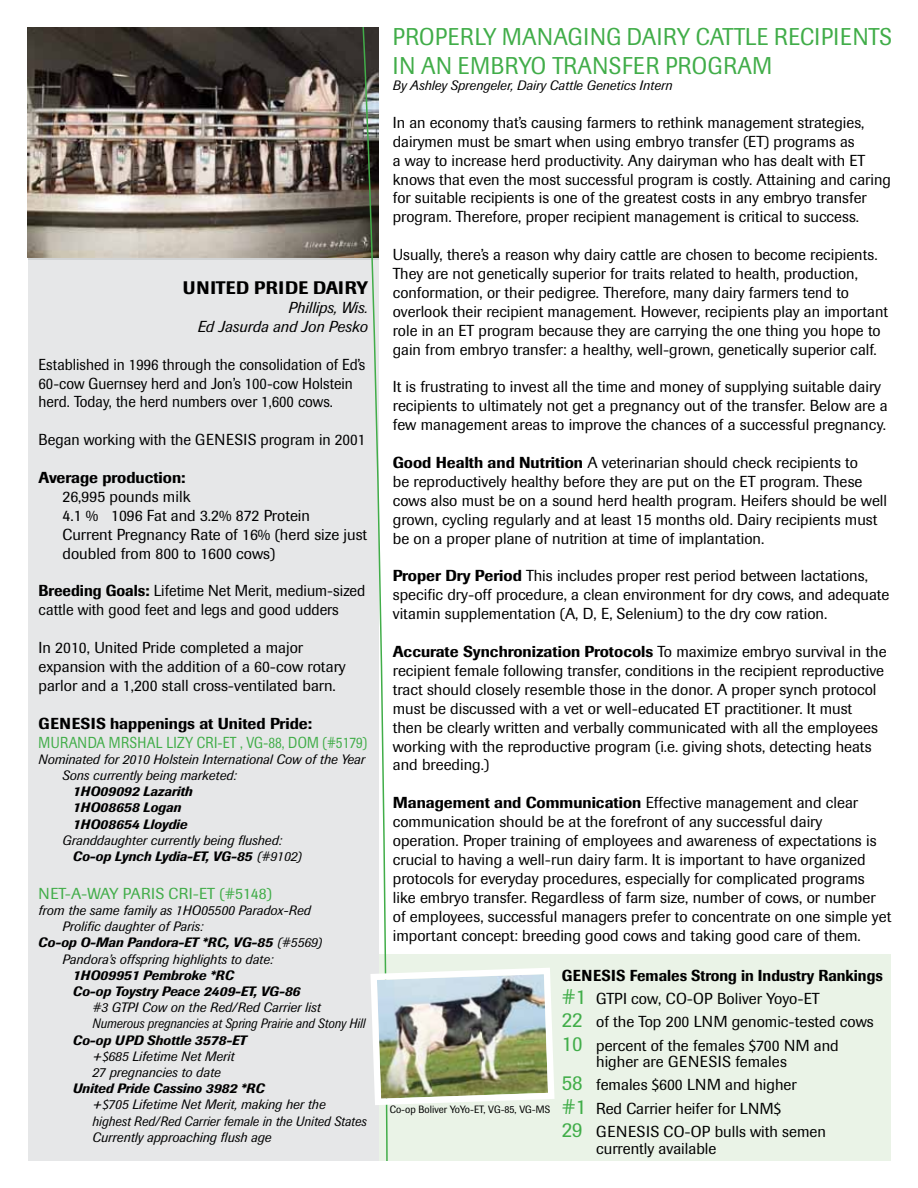
<style>
.page{position:relative;width:918px;height:1188px;background:#fff}
.page>*{position:absolute;margin:0;border:0;box-sizing:border-box;transform-origin:0 0}
.t1{font:24px "Imago";letter-spacing:.02em;color:#41ad49;scale:.93 1}
.t2{font:500 18px "Imago";letter-spacing:.03em;color:#000}
.t3{font:15.75px/18.9px "Imago";color:#000}
.t4{font:15.75px/18.9px "Imago";color:#000;scale:.94 1}
.t5{font:15.75px/18.9px "Imago";color:#000;scale:.96 1}
.t6{font:500 15.75px "Imago";color:#000}
.t7{font:15.75px "Imago";letter-spacing:.02em;color:#41ad49;scale:.85 1}
.t8{font:italic 15.75px/18.9px "Imago";color:#000;text-align:right}
.t9{font:15.75px "Imago";color:#41ad49}
.t10{font:500 15.75px "Imago";color:#000;scale:.95 1}
.t11{font:italic 13.5px/16.2px "Imago";color:#000}
.t12{font:italic 500 13.5px/16.2px "Imago";color:#000}
.t13{font:10.5px "Imago";color:#000;scale:.95 1}
.s1{font-weight:500}
.s2{font-weight:400}
.s3{font-size:21px;color:#41ad49}
</style>
<div class="page">
<div style="left:379px;top:955px;width:512px;height:206px;background:#eaf3e7"></div>
<img style="left:28px;top:27px;width:334px;height:230px">
<div style="left:28px;top:260px;width:351px;height:901px;background:#e6e7e8"></div>
<svg style="left:362px;top:27px;width:196px;height:1134px"></svg>
<p class="t2" style="left:183px;top:277px;width:187px">United Pride Dairy</p>
<p class="t8" style="left:198px;top:298px;width:172px">Phillips, Wis.<br>Ed Jasurda and Jon Pesko</p>
<p class="t4" style="left:39px;top:355px;width:349px">Established in 1996 through the consolidation of Ed’s<br>60-cow Guernsey herd and Jon’s 100-cow Holstein herd. Today, the herd numbers over 1,600 cows.</p>
<p class="t3" style="left:39px;top:430px;width:328px">Began working with the GENESIS program in 2001</p>
<p class="t6" style="left:39px;top:468px;width:148px">Average production:</p>
<p class="t3" style="left:63px;top:487px;width:306px">26,995 pounds milk<br>4.1 % 1096 Fat and 3.2% 872 Protein<br>Current Pregnancy Rate of 16% (herd size just doubled from 800 to 1600 cows)</p>
<p class="t5" style="left:39px;top:581px;width:342px"><span class="s1">Breeding Goals:</span> Lifetime Net Merit, medium-sized cattle with good feet and legs and good udders</p>
<p class="t3" style="left:39px;top:638px;width:309px">In 2010, United Pride completed a major expansion with the addition of a 60-cow rotary parlor and a 1,200 stall cross-ventilated barn.</p>
<p class="t6" style="left:39px;top:714px;width:22px">GENESIS</p>
<p class="t6" style="left:110px;top:714px;width:203px">happenings at United Pride:</p>
<p class="t7" style="left:39px;top:733px;width:388px">Muran da Mrshal Lizy CRI-ET , VG-88, DOM (#5179)</p>
<p class="t11" style="left:63px;top:751px;width:304px;text-indent:-24px">Nominated for 2010 Holstein International Cow of the Year<br>Sons currently being marketed:</p>
<p class="t12" style="left:73px;top:783px;width:121px">1HO09092 Lazarith<br>1HO08658 Logan<br>1HO08654 Lloydie</p>
<p class="t11" style="left:73px;top:832px;width:231px;text-indent:-11px">Granddaughter currently being flushed:<br><span class="s1">Co-op Lynch Lydia-ET, VG-85</span> (#9102)</p>
<p class="t9" style="left:39px;top:884px;width:235px">Net-A-Way Paris CRI -ET (#5148)</p>
<p class="t11" style="left:39px;top:902px;width:274px">from the same family as 1HO05500 Paradox-Red</p>
<p class="t11" style="left:63px;top:918px;width:142px">Prolific daughter of Paris:</p>
<p class="t12" style="left:39px;top:935px;width:286px">Co-op O-Man Pandora-ET *RC, VG-85 <span class="s2">(#5569)</span></p>
<p class="t11" style="left:63px;top:951px;width:213px">Pandora’s offspring highlights to date:</p>
<p class="t12" style="left:73px;top:967px;width:229px">1HO09951 Pembroke *RC<br>Co-op Toystry Peace 2409-ET, VG-86</p>
<p class="t11" style="left:93px;top:999px;width:274px">#3 GTPI Cow on the Red/Red Carrier list<br>Numerous pregnancies at Spring Prairie and Stony Hill</p>
<p class="t12" style="left:73px;top:1032px;width:175px">Co-op UPD Shottle 3578-ET</p>
<p class="t11" style="left:93px;top:1048px;width:144px">+$685 Lifetime Net Merit<br>27 pregnancies to date</p>
<p class="t12" style="left:73px;top:1080px;width:194px">United Pride Cassino 3982 *RC</p>
<p class="t11" style="left:93px;top:1097px;width:276px">+$705 Lifetime Net Merit, making her the highest Red/Red Carrier female in the United States<br>Currently approaching flush age</p>
<h1 class="t1" style="left:393px;top:23px;width:227px">Properly ManagingD</h1>
<h1 class="t1" style="left:642px;top:23px;width:270px">airy Cattle Recipients</h1>
<h1 class="t1" style="left:393px;top:51px;width:62px">in anEmb</h1>
<h1 class="t1" style="left:505px;top:51px;width:285px">ryoTran sfer Prog ram</h1>
<p class="t11" style="left:393px;top:77px;width:281px">By Ashley Sprengeler, Dairy Cattle Genetics Intern</p>
<p class="t3" style="left:393px;top:113px;width:500px">In an economy that’s causing farmers to rethink management strategies, dairymen must be smart when using embryo transfer (ET) programs as<br>a way to increase herd productivity. Any dairyman who has dealt with ET knows that even the most successful program is costly. Attaining and caring for suitable recipients is one of the greatest costs in any embryo transfer program. Therefore, proper recipient management is critical to success.</p>
<p class="t3" style="left:393px;top:245px;width:497px">Usually, there’s a reason why dairy cattle are chosen to become recipients.<br>They are not genetically superior for traits related to health, production, conformation, or their pedigree. Therefore, many dairy farmers tend to overlook their recipient management. However, recipients play an important role in an ET program because they are carrying the one thing you hope to gain from embryo transfer: a healthy, well-grown, genetically superior calf.</p>
<p class="t3" style="left:393px;top:377px;width:496px">It is frustrating to invest all the time and money of supplying suitable dairy recipients to ultimately not get a pregnancy out of the transfer. Below are a few management areas to improve the chances of a successful pregnancy.</p>
<p class="t3" style="left:393px;top:453px;width:496px"><span class="s1">Good Health and Nutrition</span> A veterinarian should check recipients to<br>be reproductively healthy before they are put on the ET program. These cows also must be on a sound herd health program. Heifers should be well grown, cycling regularly and at least 15 months old. Dairy recipients must be on a proper plane of nutrition at time of implantation.</p>
<p class="t3" style="left:393px;top:566px;width:498px"><span class="s1">Proper Dry Period</span> This includes proper rest period between lactations, specific dry-off procedure, a clean environment for dry cows, and adequate vitamin supplementation (A, D, E, Selenium) to the dry cow ration.</p>
<p class="t3" style="left:393px;top:642px;width:495px"><span class="s1">Accurate Synchronization Protocols</span> To maximize embryo survival in the recipient female following transfer, conditions in the recipient reproductive tract should closely resemble those in the donor. A proper synch protocol must be discussed with a vet or well-educated ET practitioner. It must<br>then be clearly written and verbally communicated with all the employees working with the reproductive program (i.e. giving shots, detecting heats and breeding.)</p>
<p class="t3" style="left:393px;top:793px;width:500px"><span class="s1">Management and Communication</span> Effective management and clear communication should be at the forefront of any successful dairy operation. Proper training of employees and awareness of expectations is crucial to having a well-run dairy farm. It is important to have organized protocols for everyday procedures, especially for complicated programs like embryo transfer. Regardless of farm size, number of cows, or number of employees, successful managers prefer to concentrate on one simple yet important concept: breeding good cows and taking good care of them.</p>
<p class="t10" style="left:562px;top:966px;width:22px">GENESIS</p>
<p class="t3" style="left:562px;top:964px;width:323px;line-height:23.2px;text-indent:68px"><span class="s1">Females Strong in Industry Rankings </span><span class="s3">#1</span> GTPI cow, CO-OP Boliver Yoyo-ET<br><span class="s3">22</span> of the Top 200 LNM genomic-tested cows <span class="s3">10</span> percent of the females $700 NM and</p>
<p class="t3" style="left:562px;top:1050px;width:266px;line-height:23.2px;text-indent:34px">higher are GENESIS females<br><span class="s3">58</span> females $600 LNM and higher<br><span class="s3">#1</span> Red Carrier heifer for LNM$<br><span class="s3">29</span> GENESIS CO-OP bulls with semen</p>
<p class="t3" style="left:596px;top:1139px;width:122px">currently available</p>
<p class="t13" style="left:390px;top:1104px;width:170px">Co-op Boliver YoYo-ET, VG-85, VG-MS</p>
</div>
